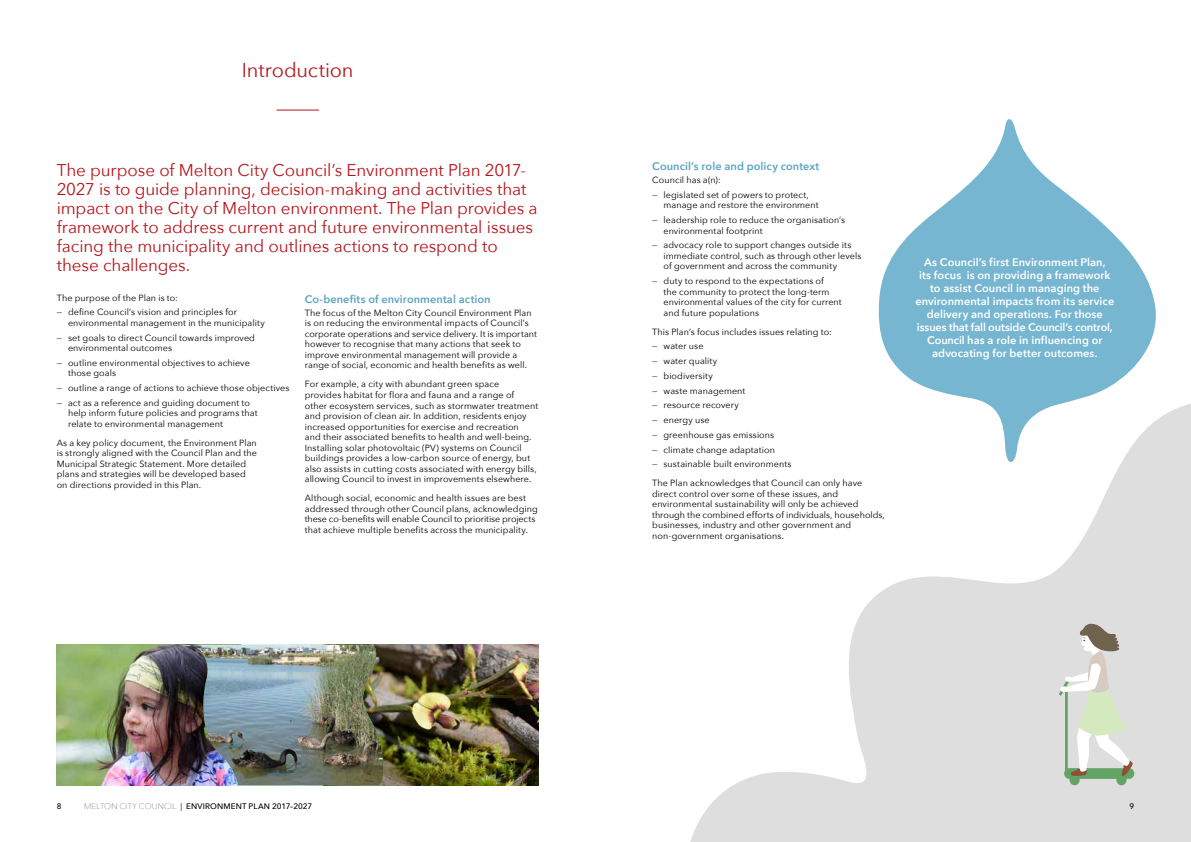
<style>
.page{position:relative;width:1191px;height:842px;background:#fff}
.page>*{position:absolute;margin:0;border:0;box-sizing:border-box;transform-origin:0 0}
.t1{font:20px "Avenir Next";letter-spacing:-.005em;color:#b4151a}
.t2{font:17px/19px "Avenir Next";letter-spacing:-.005em;color:#b4151a}
.t3{font:600 11px/13px "Avenir Next";letter-spacing:.005em;color:#fff;text-align:center}
.t4{font:600 11px "Avenir Next";letter-spacing:.005em;color:#5ba3c1}
.t5{font:9px/10.5px "Avenir Next";letter-spacing:.01em;color:#000}
.t6{font:500 8px "Avenir Next";letter-spacing:.015em;color:#000}
.s1{font-weight:200}
.s2{font-weight:400}
</style>
<div class="page">
<img style="left:384px;top:645px;width:155px;height:140px">
<img style="left:57px;top:645px;width:119px;height:140px">
<svg style="left:690px;top:403px;width:501px;height:439px;fill:#dfdede"></svg>
<div style="left:1064px;top:768px;width:70px;height:11px;background:#62a366;border-radius:5px"></div>
<div style="left:1069px;top:774px;width:10px;height:11px;background:#62a366;border-radius:50%"></div>
<div style="left:1116px;top:774px;width:10px;height:11px;background:#62a366;border-radius:50%"></div>
<svg style="left:1059px;top:624px;width:74px;height:152px"></svg>
<svg style="left:176px;top:645px;width:208px;height:141px"></svg>
<img style="left:183px;top:645px;width:201px;height:140px">
<svg style="left:876px;top:119px;width:284px;height:350px;fill:#77b6d1"></svg>
<hr style="left:276px;top:110px;width:43px;height:1px;background:#b4151a">
<h1 class="t1" style="left:242px;top:53px;width:113px">Introduction</h1>
<p class="t2" style="left:57px;top:160px;width:482px">The purpose of Melton City Council’s Environment Plan 2017- 2027 is to guide planning, decision-making and activities that impact on the City of Melton environment. The Plan provides a framework to address current and future environmental issues facing the municipality and outlines actions to respond to these challenges.</p>
<p class="t4" style="left:652px;top:156px;width:169px">Council’s role and policy context</p>
<p class="t5" style="left:652px;top:174px;width:70px">Council has a(n):</p>
<p class="t5" style="left:663px;top:189px;width:157px;text-indent:-11px">— legislated set of powers to protect, manage and restore the environment</p>
<p class="t5" style="left:663px;top:214px;width:183px;text-indent:-11px">— leadership role to reduce the organisation’s environmental footprint</p>
<p class="t5" style="left:663px;top:240px;width:199px;text-indent:-11px">— advocacy role to support changes outside its immediate control, such as through other levels of government and across the community</p>
<p class="t5" style="left:663px;top:275px;width:180px;text-indent:-11px">— duty to respond to the expectations of<br>the community to protect the long-term environmental values of the city for current and future populations</p>
<p class="t5" style="left:652px;top:326px;width:181px">This Plan’s focus includes issues relating to:</p>
<p class="t5" style="left:652px;top:341px;width:53px">— water use</p>
<p class="t5" style="left:652px;top:355px;width:67px">— water quality</p>
<p class="t5" style="left:652px;top:370px;width:62px">— biodiversity</p>
<p class="t5" style="left:652px;top:385px;width:95px">— waste management</p>
<p class="t5" style="left:652px;top:400px;width:88px">— resource recovery</p>
<p class="t5" style="left:652px;top:414px;width:59px">— energy use</p>
<p class="t5" style="left:652px;top:429px;width:123px">— greenhouse gas emissions</p>
<p class="t5" style="left:652px;top:444px;width:124px">— climate change adaptation</p>
<p class="t5" style="left:652px;top:454px;width:212px;line-height:19px">— sustainable built environments<br>The Plan acknowledges that Council can only have</p>
<p class="t5" style="left:652px;top:488px;width:234px">direct control over some of these issues, and environmental sustainability will only be achieved through the combined efforts of individuals, households, businesses, industry and other government and non-government organisations.</p>
<p class="t5" style="left:57px;top:292px;width:123px">The purpose of the Plan is to:</p>
<p class="t5" style="left:68px;top:307px;width:198px;text-indent:-11px">— define Council’s vision and principles for environmental management in the municipality</p>
<p class="t5" style="left:68px;top:332px;width:188px;text-indent:-11px">— set goals to direct Council towards improved environmental outcomes</p>
<p class="t5" style="left:68px;top:357px;width:183px;text-indent:-11px">— outline environmental objectives to achieve those goals</p>
<p class="t5" style="left:57px;top:382px;width:234px">— outline a range of actions to achieve those objectives</p>
<p class="t5" style="left:68px;top:397px;width:191px;text-indent:-11px">— act as a reference and guiding document to help inform future policies and programs that relate to environmental management</p>
<p class="t5" style="left:57px;top:437px;width:202px">As a key policy document, the Environment Plan is strongly aligned with the Council Plan and the Municipal Strategic Statement. More detailed plans and strategies will be developed based on directions provided in this Plan.</p>
<p class="t4" style="left:305px;top:289px;width:187px">Co-benefits of environmental action</p>
<p class="t5" style="left:305px;top:307px;width:234px">The focus of the Melton City Council Environment Plan is on reducing the environmental impacts of Council’s corporate operations and service delivery. It is important however to recognise that many actions that seek to improve environmental management will provide a range of social, economic and health benefits as well.</p>
<p class="t5" style="left:305px;top:379px;width:235px">For example, a city with abundant green space<br>provides habitat for flora and fauna and a range of other ecosystem services, such as stormwater treatment and provision of clean air. In addition, residents enjoy increased opportunities for exercise and recreation<br>and their associated benefits to health and well-being.<br>Installing solar photovoltaic (PV) systems on Council buildings provides a low-carbon source of energy, but also assists in cutting costs associated with energy bills, allowing Council to invest in improvements elsewhere.</p>
<p class="t5" style="left:305px;top:492px;width:234px">Although social, economic and health issues are best addressed through other Council plans, acknowledging these co-benefits will enable Council to prioritise projects that achieve multiple benefits across the municipality.</p>
<p class="t3" style="left:915px;top:256px;width:200px">As Council’s first Environment Plan,<br>its focus is on providing a framework to assist Council in managing the environmental impacts from its service delivery and operations. For those issues that fall outside Council’s control, Council has a role in influencing or advocating for better outcomes.</p>
<p class="t6" style="left:57px;top:799px;width:6px">8</p>
<p class="t6" style="left:84px;top:799px;width:230px"><span class="s1">MELTON CITY COUNCIL</span> <span class="s2">|</span> ENVIRONMENT PLAN 2017–2027</p>
<p class="t6" style="left:1129px;top:799px;width:6px">9</p>
</div>
